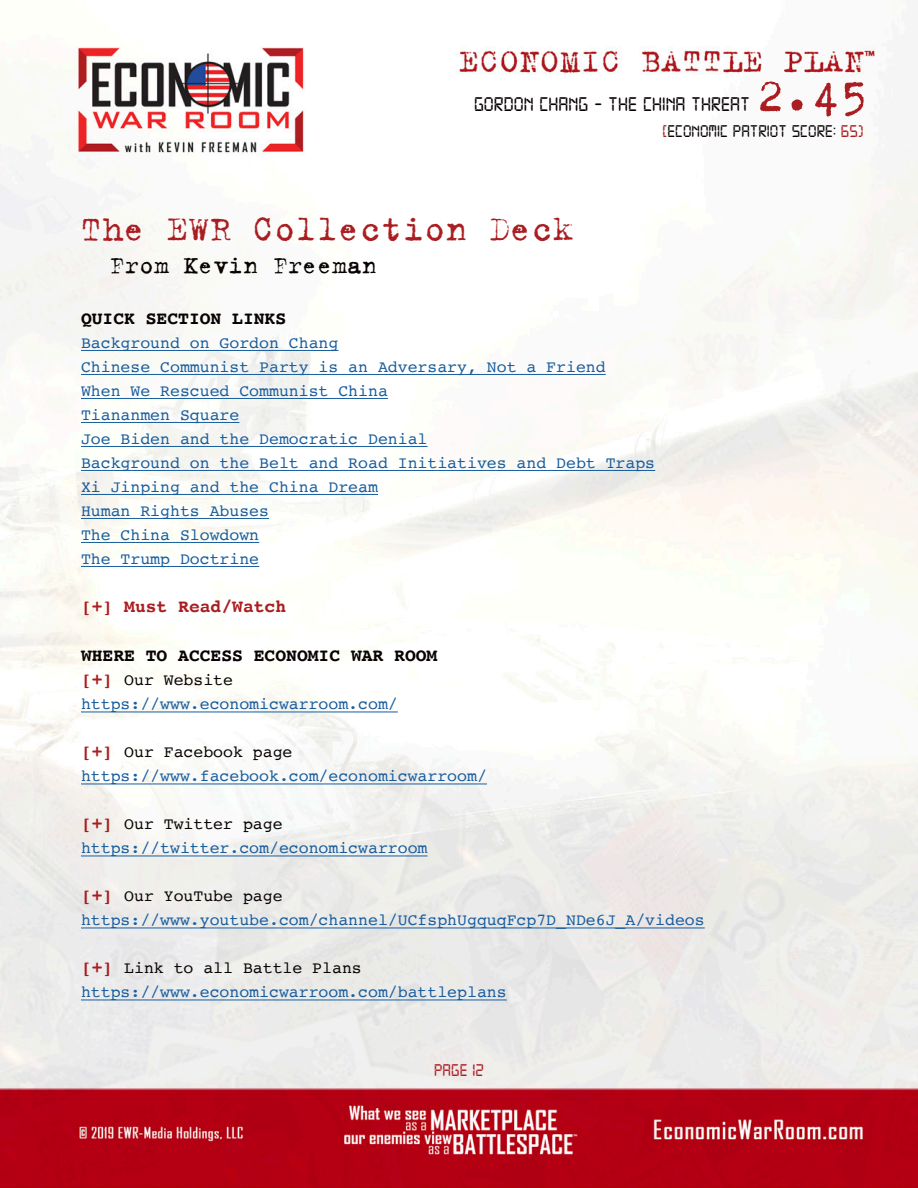
<style>
.page{position:relative;width:918px;height:1188px;background:#fff}
.page>*{position:absolute;margin:0;border:0;box-sizing:border-box;transform-origin:0 0}
.t1{font:51px "Trixie";color:#aa1e21}
.t2{font:39px "Trixie Text";color:#aa1e21}
.t3{font:27px "Trixie Text";color:#080302}
.t4{font:21px "Digital 7";color:#080302}
.t5{font:700 18px "Courier";color:#080302}
.t6{font:18px "Digital 7";color:#080302}
.t7{font:700 18px "Courier";color:#aa1e21}
.t8{font:18px "Digital 7";color:#aa1e21}
.t9{font:16.5px "Courier";color:#175d9e}
.t10{font:16.5px "Courier";color:#080302}
.s1{color:#aa1e21}
.s2{font-weight:700;font-size:18px;color:#aa1e21}
</style>
<div class="page">
<img style="left:0;top:35px;width:918px;height:1153px">
<hr style="left:81px;top:350px;width:257px;height:1px;background:#175d9e">
<hr style="left:81px;top:374px;width:525px;height:1px;background:#175d9e">
<hr style="left:81px;top:398px;width:307px;height:1px;background:#175d9e">
<hr style="left:81px;top:422px;width:158px;height:1px;background:#175d9e">
<hr style="left:81px;top:446px;width:347px;height:1px;background:#175d9e">
<hr style="left:81px;top:470px;width:574px;height:1px;background:#175d9e">
<hr style="left:81px;top:494px;width:297px;height:1px;background:#175d9e">
<hr style="left:81px;top:518px;width:188px;height:1px;background:#175d9e">
<hr style="left:81px;top:542px;width:178px;height:1px;background:#175d9e">
<hr style="left:81px;top:566px;width:178px;height:1px;background:#175d9e">
<hr style="left:81px;top:711px;width:317px;height:1px;background:#175d9e">
<hr style="left:81px;top:783px;width:406px;height:1px;background:#175d9e">
<hr style="left:81px;top:855px;width:347px;height:1px;background:#175d9e">
<hr style="left:81px;top:927px;width:624px;height:1px;background:#175d9e">
<hr style="left:81px;top:999px;width:426px;height:1px;background:#175d9e">
<h1 class="t1" style="left:756px;top:62px;width:114px">2.45</h1>
<p class="t6" style="left:662px;top:123px;width:203px"><span class="s1">[</span>ECONOMIC PATRIOT SCORE: <span class="s1">65)</span></p>
<p class="t4" style="left:474px;top:95px;width:278px">GORDON CHANG - THE CHINA THREAT</p>
<p class="t2" style="left:81px;top:205px;width:495px">The EWR Collection Deck</p>
<p class="t3" style="left:110px;top:249px;width:269px">From Kevin Freeman</p>
<p class="t5" style="left:81px;top:303px;width:207px">QUICK SECTION LINKS</p>
<p class="t9" style="left:81px;top:330px;width:259px">Background on Gordon Chang</p>
<p class="t9" style="left:81px;top:354px;width:526px">Chinese Communist Party is an Adversary, Not a Friend</p>
<p class="t9" style="left:81px;top:378px;width:308px">When We Rescued Communist China</p>
<p class="t9" style="left:81px;top:402px;width:160px">Tiananmen Square</p>
<p class="t9" style="left:81px;top:426px;width:348px">Joe Biden and the Democratic Denial</p>
<p class="t9" style="left:81px;top:450px;width:576px">Background on the Belt and Road Initiatives and Debt Traps</p>
<p class="t9" style="left:81px;top:474px;width:299px">Xi Jinping and the China Dream</p>
<p class="t9" style="left:81px;top:498px;width:190px">Human Rights Abuses</p>
<p class="t9" style="left:81px;top:522px;width:180px">The China Slowdown</p>
<p class="t9" style="left:81px;top:546px;width:180px">The Trump Doctrine</p>
<p class="t7" style="left:81px;top:591px;width:207px">[+] Must Read/Watch</p>
<p class="t5" style="left:81px;top:641px;width:358px">WHERE TO ACCESS ECONOMIC WAR ROOM</p>
<p class="t10" style="left:81px;top:667px;width:154px"><span class="s2">[+]</span> Our Website</p>
<p class="t9" style="left:81px;top:691px;width:318px">https://www.economicwarroom.com/</p>
<p class="t10" style="left:81px;top:739px;width:213px"><span class="s2">[+]</span> Our Facebook page</p>
<p class="t9" style="left:81px;top:763px;width:407px">https://www.facebook.com/economicwarroom/</p>
<p class="t10" style="left:81px;top:811px;width:203px"><span class="s2">[+]</span> Our Twitter page</p>
<p class="t9" style="left:81px;top:835px;width:348px">https://twitter.com/economicwarroom</p>
<p class="t10" style="left:81px;top:883px;width:203px"><span class="s2">[+]</span> Our YouTube page</p>
<p class="t9" style="left:81px;top:907px;width:625px">https://www.youtube.com/channel/UCfsphUgquqFcp7D_NDe6J_A/videos</p>
<p class="t10" style="left:81px;top:955px;width:282px"><span class="s2">[+]</span> Link to all Battle Plans</p>
<p class="t9" style="left:81px;top:979px;width:427px">https://www.economicwarroom.com/battleplans</p>
<p class="t8" style="left:434px;top:1062px;width:51px">PAGE 12</p>
</div>
